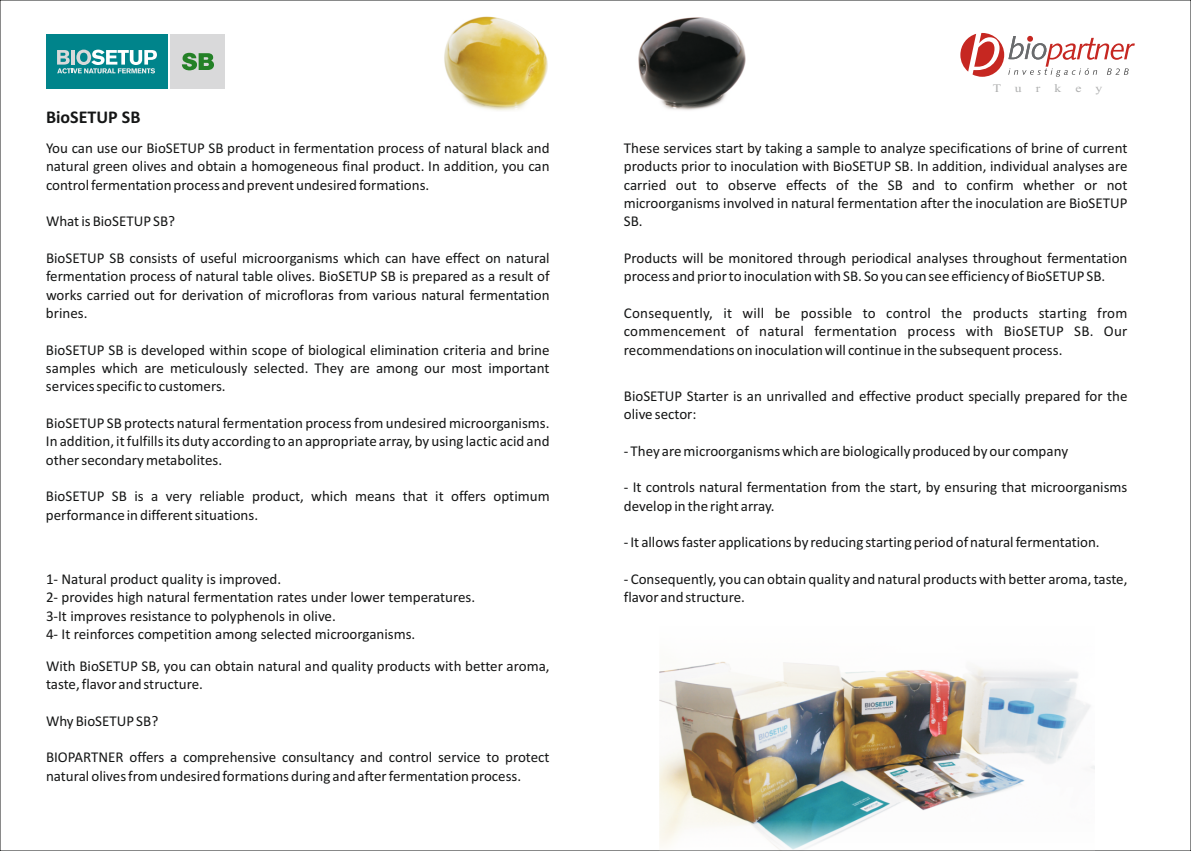
<style>
.page{position:relative;width:1191px;height:851px;background:#fff}
.page>*{position:absolute;margin:0;border:0;box-sizing:border-box;transform-origin:0 0}
.t1{font:700 18px "Calibri";color:#151616}
.t2{font:15px/18.3px "Calibri";color:#151616}
.t3{font:11.55px "Times New Roman";letter-spacing:1.035em;color:#afb0b0;scale:1.18 1}
</style>
<div class="page">
<svg style="left:960px;top:33px;width:174px;height:44px"></svg>
<div style="left:171px;top:34px;width:54px;height:55px;background:#d9d9da"></div>
<svg style="left:182px;top:53px;width:32px;height:17px"></svg>
<div style="left:46px;top:34px;width:122px;height:55px;background:#00848b"></div>
<svg style="left:57px;top:50px;width:100px;height:23px"></svg>
<img style="left:659px;top:661px;width:435px;height:189px">
<img style="left:444px;top:16px;width:104px;height:95px">
<img style="left:638px;top:17px;width:108px;height:93px">
<p class="t1" style="left:46px;top:109px;width:96px">BioSETUP SB</p>
<p class="t2" style="left:46px;top:140px;width:505px;text-align:justify">You can use our BioSETUP SB product in fermentation process of natural black and natural green olives and obtain a homogeneous final product. In addition, you can control fermentation process and prevent undesired formations.</p>
<p class="t2" style="left:46px;top:213px;width:131px">What is BioSETUP SB?</p>
<p class="t2" style="left:46px;top:250px;width:505px;text-align:justify">BioSETUP SB consists of useful microorganisms which can have effect on natural fermentation process of natural table olives. BioSETUP SB is prepared as a result of works carried out for derivation of microfloras from various natural fermentation brines.</p>
<p class="t2" style="left:46px;top:341px;width:505px;text-align:justify">BioSETUP SB is developed within scope of biological elimination criteria and brine samples which are meticulously selected. They are among our most important services specific to customers.</p>
<p class="t2" style="left:46px;top:415px;width:505px;text-align:justify">BioSETUP SB protects natural fermentation process from undesired microorganisms.<br>In addition, it fulfills its duty according to an appropriate array, by using lactic acid and other secondary metabolites.</p>
<p class="t2" style="left:46px;top:488px;width:505px">BioSETUP SB is a very reliable product, which means that it offers optimum performance in different situations.</p>
<p class="t2" style="left:46px;top:571px;width:431px">1- Natural product quality is improved.<br>2- provides high natural fermentation rates under lower temperatures.<br>3-It improves resistance to polyphenols in olive.<br>4- It reinforces competition among selected microorganisms.</p>
<p class="t2" style="left:46px;top:657px;width:505px">With BioSETUP SB, you can obtain natural and quality products with better aroma, taste, flavor and structure.</p>
<p class="t2" style="left:46px;top:712px;width:114px">Why BioSETUP SB?</p>
<p class="t2" style="left:46px;top:749px;width:505px">BIOPARTNER offers a comprehensive consultancy and control service to protect natural olives from undesired formations during and after fermentation process.</p>
<p class="t3" style="left:993px;top:84px;width:94px">Turkey</p>
<p class="t2" style="left:624px;top:140px;width:505px;text-align:justify">These services start by taking a sample to analyze specifications of brine of current products prior to inoculation with BioSETUP SB. In addition, individual analyses are carried out to observe effects of the SB and to confirm whether or not microorganisms involved in natural fermentation after the inoculation are BioSETUP SB.</p>
<p class="t2" style="left:624px;top:250px;width:505px">Products will be monitored through periodical analyses throughout fermentation process and prior to inoculation with SB. So you can see efficiency of BioSETUP SB.</p>
<p class="t2" style="left:624px;top:305px;width:505px;text-align:justify">Consequently, it will be possible to control the products starting from commencement of natural fermentation process with BioSETUP SB. Our recommendations on inoculation will continue in the subsequent process.</p>
<p class="t2" style="left:624px;top:387px;width:505px">BioSETUP Starter is an unrivalled and effective product specially prepared for the olive sector:</p>
<p class="t2" style="left:624px;top:442px;width:446px">- They are microorganisms which are biologically produced by our company</p>
<p class="t2" style="left:624px;top:479px;width:505px">- It controls natural fermentation from the start, by ensuring that microorganisms develop in the right array.</p>
<p class="t2" style="left:624px;top:534px;width:477px">- It allows faster applications by reducing starting period of natural fermentation.</p>
<p class="t2" style="left:624px;top:571px;width:505px">- Consequently, you can obtain quality and natural products with better aroma, taste, flavor and structure.</p>
</div>
